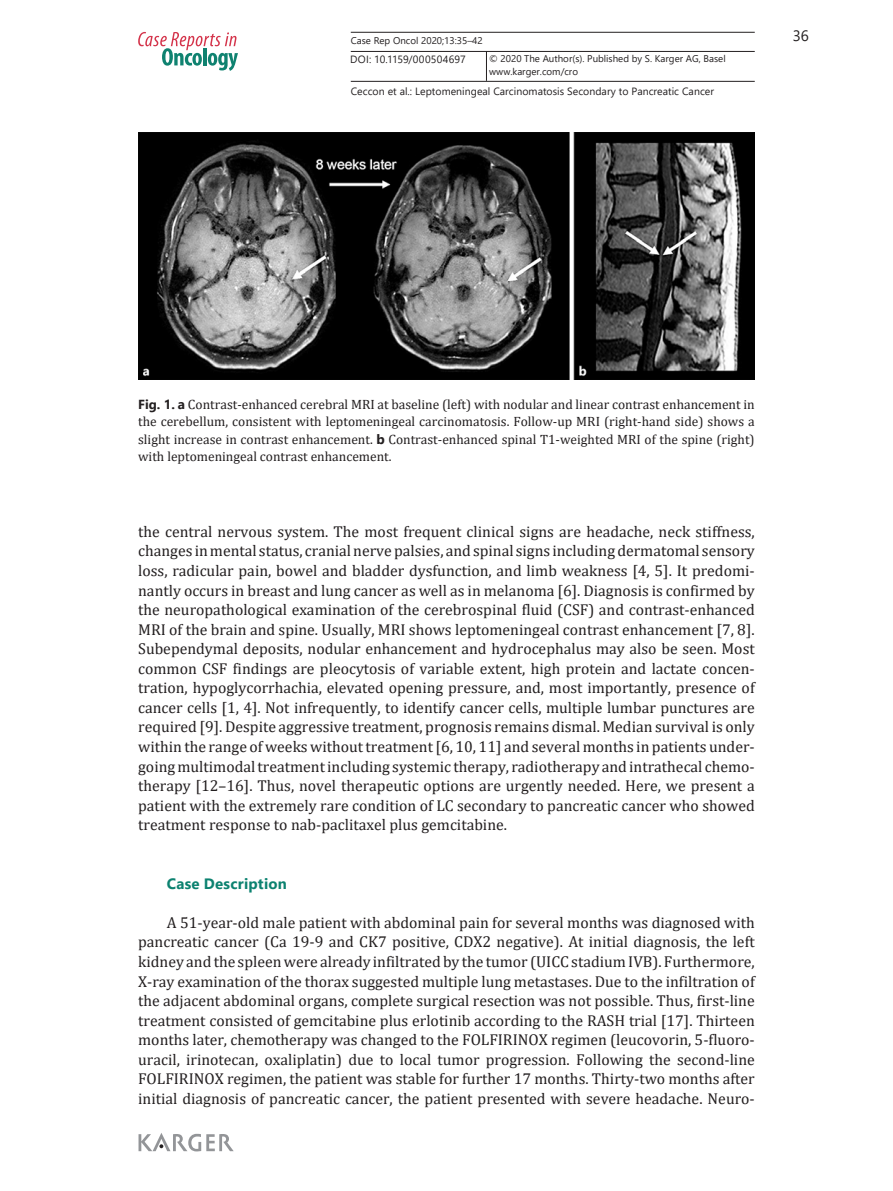
<style>
.page{position:relative;width:893px;height:1191px;background:#fff}
.page>*{position:absolute;margin:0;border:0;box-sizing:border-box;transform-origin:0 0}
.t1{font:15.75px/19.5px "Cambria";color:#231f20;text-align:justify}
.t2{font:700 15px "Segoe UI";letter-spacing:.01em;color:#0c8270}
.t3{font:15px "Segoe UI";color:#231f20}
.t4{font:13.5px/17.4px "Cambria";color:#231f20;text-align:justify}
.t5{font:10.5px "Segoe UI";letter-spacing:.005em;color:#231f20}
.t6{font:9.75px "Segoe UI";color:#231f20}
.s1{font-family:"Segoe UI";font-weight:700;font-size:13.2px}
.s2{font-family:"Segoe UI";font-weight:700}
</style>
<div class="page">
<svg style="left:138px;top:32px;width:100px;height:39px"></svg>
<hr style="left:351px;top:51px;width:404px;height:1px;background:#231f20">
<hr style="left:351px;top:81px;width:404px;height:1px;background:#231f20">
<hr style="left:351px;top:32px;width:404px;height:1px;background:#231f20">
<svg style="left:139px;top:1133px;width:95px;height:18px"></svg>
<hr style="left:486px;top:51px;width:1px;height:30px;background:#231f20">
<img style="left:138px;top:133px;width:617px;height:246px">
<p class="t6" style="left:351px;top:31px;width:134px">Case Rep Oncol 2020;13:35–42</p>
<p class="t5" style="left:350px;top:49px;width:117px">DOI: 10.1159/000504697</p>
<p class="t6" style="left:489px;top:50px;width:238px">© 2020 The Author(s). Published by S. Karger AG, Basel</p>
<p class="t6" style="left:489px;top:62px;width:90px">www.karger.com/cro</p>
<p class="t5" style="left:351px;top:81px;width:365px">Ceccon et al.: Leptomeningeal Carcinomatosis Secondary to Pancreatic Cancer</p>
<p class="t3" style="left:793px;top:22px;width:18px">36</p>
<p class="t4" style="left:138px;top:396px;width:618px"><span class="s1">Fig. 1.</span> <span class="s2">a</span> Contrast-enhanced cerebral MRI at baseline (left) with nodular and linear contrast enhancement in the cerebellum, consistent with leptomeningeal carcinomatosis. Follow-up MRI (right-hand side) shows a slight increase in contrast enhancement. <span class="s2">b</span> Contrast-enhanced spinal T1-weighted MRI of the spine (right) with leptomeningeal contrast enhancement.</p>
<p class="t1" style="left:138px;top:522px;width:618px">the central nervous system. The most frequent clinical signs are headache, neck stiffness, changes in mental status, cranial nerve palsies, and spinal signs including dermatomal sensory loss, radicular pain, bowel and bladder dysfunction, and limb weakness [4, 5]. It predomi&shy;nantly occurs in breast and lung cancer as well as in melanoma [6]. Diagnosis is confirmed by the neuropathological examination of the cerebrospinal fluid (CSF) and contrast-enhanced MRI of the brain and spine. Usually, MRI shows leptomeningeal contrast enhancement [7, 8].<br>Subependymal deposits, nodular enhancement and hydrocephalus may also be seen. Most common CSF findings are pleocytosis of variable extent, high protein and lactate concen&shy;tration, hypoglycorrhachia, elevated opening pressure, and, most importantly, presence of cancer cells [1, 4]. Not infrequently, to identify cancer cells, multiple lumbar punctures are required [9]. Despite aggressive treatment, prognosis remains dismal. Median survival is only within the range of weeks without treatment [6, 10, 11] and several months in patients under&shy;going multimodal treatment including systemic therapy, radiotherapy and intrathecal chemo&shy;therapy [12–16]. Thus, novel therapeutic options are urgently needed. Here, we present a patient with the extremely rare condition of LC secondary to pancreatic cancer who showed treatment response to nab-paclitaxel plus gemcitabine.</p>
<p class="t2" style="left:167px;top:869px;width:121px">Case Description</p>
<p class="t1" style="left:138px;top:912px;width:618px;text-indent:29px">A 51-year-old male patient with abdominal pain for several months was diagnosed with pancreatic cancer (Ca 19-9 and CK7 positive, CDX2 negative). At initial diagnosis, the left kidney and the spleen were already infiltrated by the tumor (UICC stadium IVB). Furthermore, X-ray examination of the thorax suggested multiple lung metastases. Due to the infiltration of the adjacent abdominal organs, complete surgical resection was not possible. Thus, first-line treatment consisted of gemcitabine plus erlotinib according to the RASH trial [17]. Thirteen months later, chemotherapy was changed to the FOLFIRINOX regimen (leucovorin, 5-fluoro&shy;uracil, irinotecan, oxaliplatin) due to local tumor progression. Following the second-line FOLFIRINOX regimen, the patient was stable for further 17 months. Thirty-two months after initial diagnosis of pancreatic cancer, the patient presented with severe headache. Neuro-</p>
</div>
